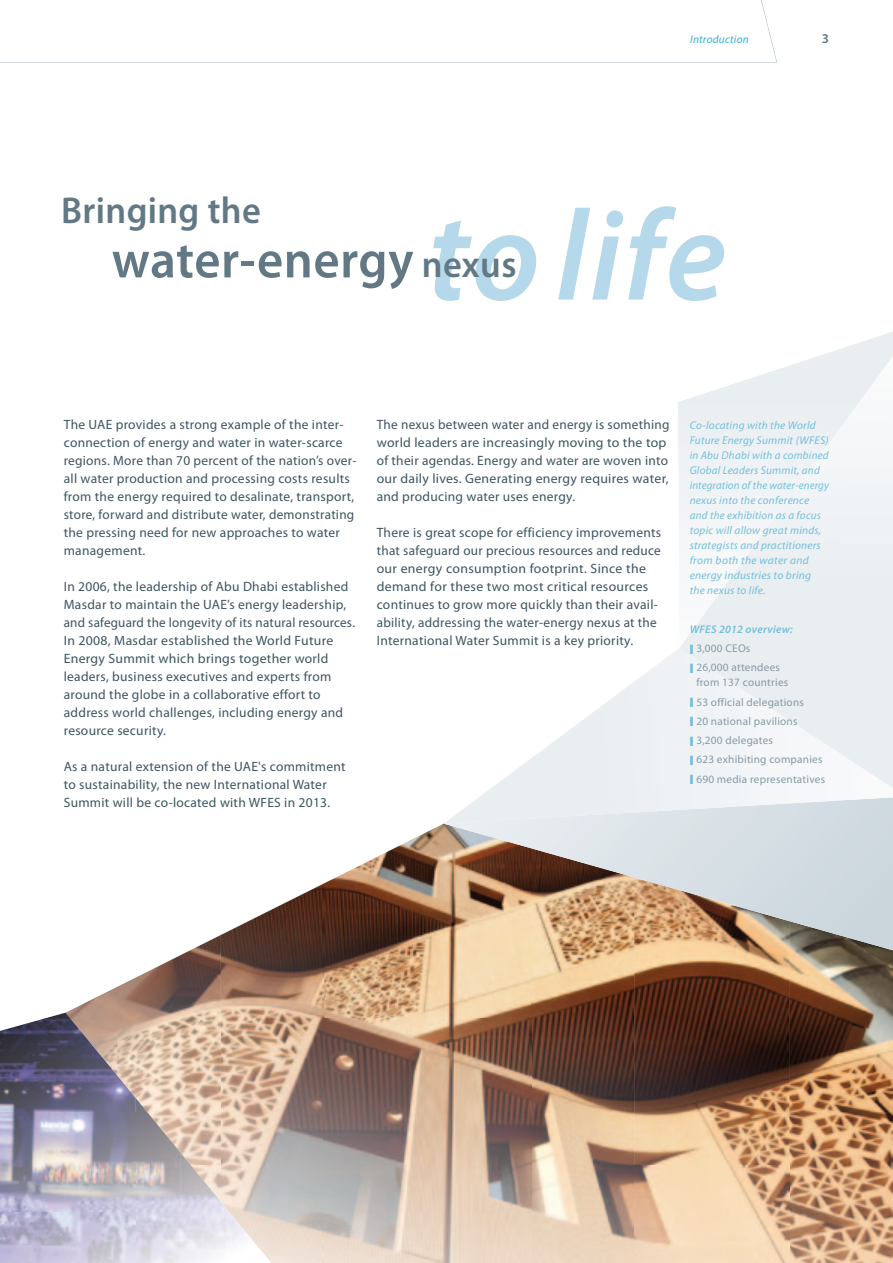
<style>
.page{position:relative;width:893px;height:1263px;background:#fff}
.page>*{position:absolute;margin:0;border:0;box-sizing:border-box;transform-origin:0 0}
.t1{font:italic 600 129.3px "Myriad Pro";letter-spacing:.02em;color:#b5d9ea}
.t2{font:600 52.5px "Myriad Pro";letter-spacing:.01em;color:#627985}
.t3{font:600 37.5px "Myriad Pro";letter-spacing:.01em;color:#627985}
.t4{font:13.5px/18px "Myriad Pro";letter-spacing:.02em;color:#3d5561}
.t5{font:600 13.5px "Myriad Pro";color:#627985}
.t6{font:italic 11.25px/15px "Myriad Pro";letter-spacing:.02em;color:#74bfda}
.t7{font:11.25px/19.2px "Myriad Pro";letter-spacing:.02em;color:#879ba7}
.t8{font:italic 11.25px "Myriad Pro";letter-spacing:.02em;color:#34aed0}
.s1{font-size:37.5px}
.s2{font-weight:600;font-style:italic;color:#74bfda}
.s3{color:#74bfda}
</style>
<div class="page">
<img style="left:324px;top:934px;width:207px;height:329px">
<img style="left:531px;top:950px;width:103px;height:313px">
<img style="left:221px;top:934px;width:103px;height:329px">
<img style="left:634px;top:950px;width:155px;height:313px">
<img style="left:117px;top:935px;width:104px;height:218px">
<img style="left:789px;top:950px;width:104px;height:313px">
<img style="left:66px;top:987px;width:51px;height:26px">
<img style="left:0;top:1013px;width:136px;height:250px">
<img style="left:136px;top:1098px;width:45px;height:165px">
<img style="left:66px;top:1013px;width:51px;height:62px">
<img style="left:117px;top:1075px;width:51px;height:63px">
<img style="left:168px;top:1137px;width:52px;height:63px">
<img style="left:220px;top:1200px;width:51px;height:63px">
<svg style="left:223px;top:823px;width:221px;height:111px"></svg>
<svg style="left:444px;top:824px;width:449px;height:126px;background:#c4b6a7"></svg>
<svg style="left:444px;top:649px;width:449px;height:175px"></svg>
<div style="left:679px;top:648px;width:214px;height:140px;background:#eff2f5"></div>
<svg style="left:678px;top:332px;width:215px;height:316px"></svg>
<svg style="left:0;top:0;width:777px;height:63px"></svg>
<p class="t8" style="left:690px;top:32px;width:60px">Introduction</p>
<p class="t5" style="left:822px;top:30px;width:9px">3</p>
<p class="t3" style="left:61px;top:187px;width:201px">Bringing the</p>
<p class="t2" style="left:112px;top:226px;width:406px">water-energy <span class="s1">nexus</span></p>
<p class="t1" style="left:427px;top:174px;width:301px">to life</p>
<p class="t4" style="left:64px;top:415px;width:294px">The UAE provides a strong example of the inter&shy;connection of energy and water in water-scarce regions. More than 70 percent of the nation’s over&shy;all water production and processing costs results from the energy required to desalinate, transport, store, forward and distribute water, demonstrating the pressing need for new approaches to water management.</p>
<p class="t4" style="left:64px;top:577px;width:293px">In 2006, the leadership of Abu Dhabi established Masdar to maintain the UAE’s energy leadership, and safeguard the longevity of its natural resources.<br>In 2008, Masdar established the World Future Energy Summit which brings together world leaders, business executives and experts from around the globe in a collaborative effort to address world challenges, including energy and resource security.</p>
<p class="t4" style="left:64px;top:757px;width:283px">As a natural extension of the UAE's commitment to sustainability, the new International Water<br>Summit will be co-located with WFES in 2013.</p>
<p class="t4" style="left:377px;top:415px;width:294px">The nexus between water and energy is something world leaders are increasingly moving to the top of their agendas. Energy and water are woven into our daily lives. Generating energy requires water, and producing water uses energy.</p>
<p class="t4" style="left:377px;top:523px;width:286px">There is great scope for efficiency improvements that safeguard our precious resources and reduce our energy consumption footprint. Since the demand for these two most critical resources continues to grow more quickly than their avail&shy;ability, addressing the water-energy nexus at the International Water Summit is a key priority.</p>
<p class="t6" style="left:690px;top:418px;width:141px">Co-locating with the World<br>Future Energy Summit (WFES) in Abu Dhabi with a combined<br>Global Leaders Summit, and integration of the water-energy nexus into the conference and the exhibition as a focus topic will allow great minds, strategists and practitioners from both the water and energy industries to bring<br>the nexus to life.</p>
<p class="t7" style="left:690px;top:619px;width:105px"><span class="s2">WFES 2012 overview: </span><span class="s3">❙</span> 3,000 CEOs<br><span class="s3">❙</span> 26,000 attendees</p>
<p class="t7" style="left:690px;top:673px;width:137px;text-indent:7px">from 137 countries<br><span class="s3">❙</span> 53 official delegations<br><span class="s3">❙</span> 20 national pavilions<br><span class="s3">❙</span> 3,200 delegates<br><span class="s3">❙</span> 623 exhibiting companies <span class="s3">❙</span> 690 media representatives</p>
</div>
